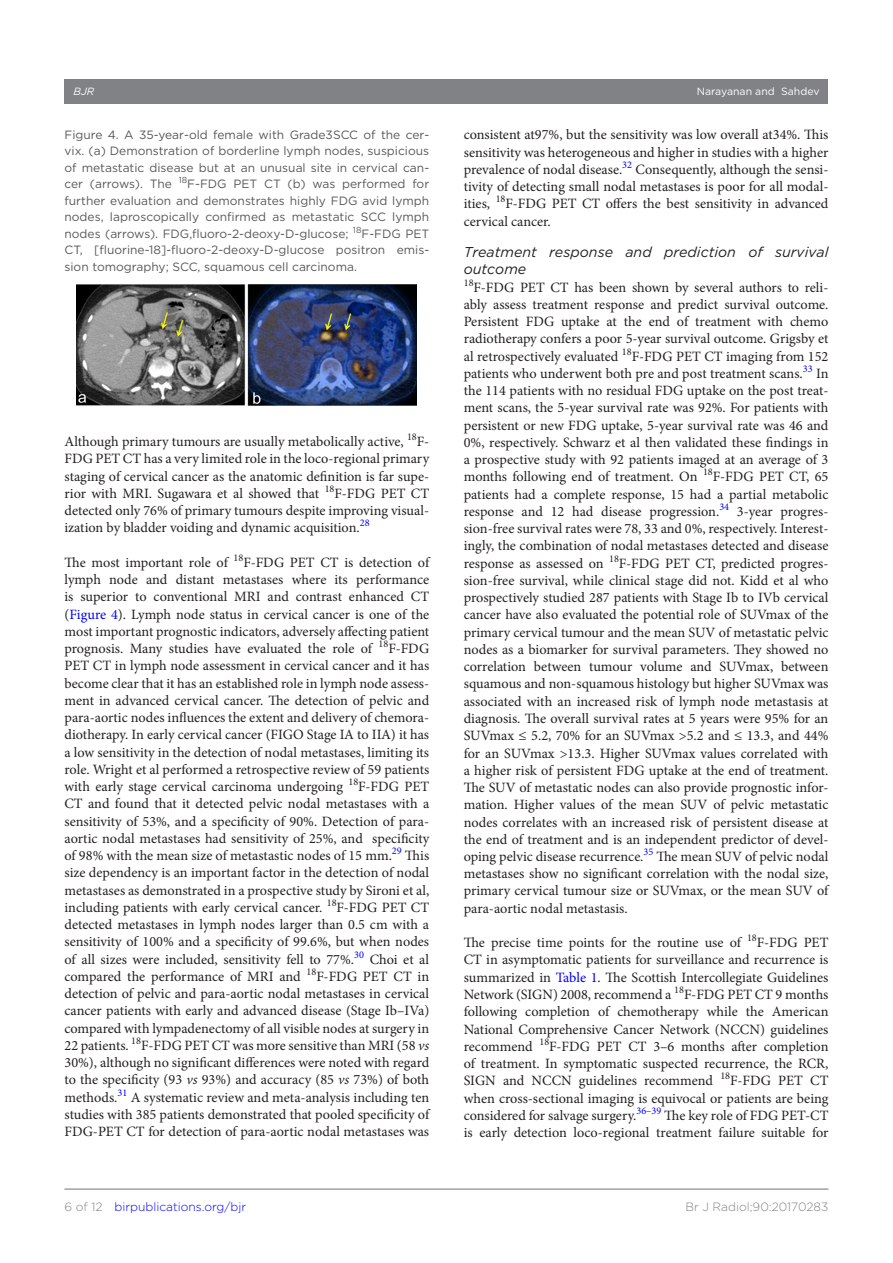
<style>
.page{position:relative;width:893px;height:1263px;background:#fff}
.page>*{position:absolute;margin:0;border:0;box-sizing:border-box;transform-origin:0 0}
.t1{font:14.25px/17.2px "Minion Pro";color:#231f20;text-align:justify}
.t2{font:italic 14.25px/17.2px "Gotham";color:#231f20}
.t3{font:12px/16.5px "Gotham";color:#57585a;text-align:justify}
.t4{font:300 12px "Gotham";color:#00f}
.t5{font:300 12px "Gotham";color:#808285}
.t6{font:10.5px "Gotham";color:#fff}
.t7{font:italic 10.5px "Gotham";color:#fff}
.s1{color:#00f}
.s2{font-style:italic}
.s3{color:#808285}
</style>
<div class="page">
<hr style="left:64px;top:1188px;width:764px;height:2px;background:#808285">
<div style="left:64px;top:79px;width:764px;height:24px;background:#808285"></div>
<img style="left:77px;top:285px;width:340px;height:120px">
<p class="t7" style="left:74px;top:85px;width:22px">BJR</p>
<p class="t6" style="left:697px;top:85px;width:124px">Narayanan and Sahdev</p>
<p class="t3" style="left:64px;top:126px;width:366px">Figure 4. A 35-year-old female with Grade3SCC of the cer&shy;vix. (a) Demonstration of borderline lymph nodes, suspicious of metastatic disease but at an unusual site in cervical can&shy;cer (arrows). The <sup>18</sup>F-FDG PET CT (b) was performed for further evaluation and demonstrates highly FDG avid lymph nodes, laproscopically confirmed as metastatic SCC lymph nodes (arrows). FDG,fluoro-2-deoxy-D-glucose; <sup>18</sup>F-FDG PET CT, [fluorine-18]-fluoro-2-deoxy-D-glucose positron emis&shy;sion tomography; SCC, squamous cell carcinoma.</p>
<p class="t1" style="left:464px;top:126px;width:366px">consistent at97%, but the sensitivity was low overall at34%. This sensitivity was heterogeneous and higher in studies with a higher prevalence of nodal disease.<sup>32</sup> Consequently, although the sensi&shy;tivity of detecting small nodal metastases is poor for all modal&shy;ities, <sup>18</sup>F-FDG PET CT offers the best sensitivity in advanced cervical cancer.</p>
<p class="t2" style="left:464px;top:243px;width:366px">Treatment response and prediction of survival outcome</p>
<p class="t1" style="left:464px;top:279px;width:366px"><sup>18</sup>F-FDG PET CT has been shown by several authors to reli&shy;ably assess treatment response and predict survival outcome.<br>Persistent FDG uptake at the end of treatment with chemo radiotherapy confers a poor 5-year survival outcome. Grigsby et al retrospectively evaluated <sup>18</sup>F-FDG PET CT imaging from 152 patients who underwent both pre and post treatment scans.<sup>33</sup> In the 114 patients with no residual FDG uptake on the post treat&shy;ment scans, the 5-year survival rate was 92%. For patients with persistent or new FDG uptake, 5-year survival rate was 46 and 0%, respectively. Schwarz et al then validated these findings in a prospective study with 92 patients imaged at an average of 3 months following end of treatment. On <sup>18</sup>F-FDG PET CT, 65 patients had a complete response, 15 had a partial metabolic response and 12 had disease progression.<sup>34</sup> 3-year progres&shy;sion-free survival rates were 78, 33 and 0%, respectively. Interest&shy;ingly, the combination of nodal metastases detected and disease response as assessed on <sup>18</sup>F-FDG PET CT, predicted progres&shy;sion-free survival, while clinical stage did not. Kidd et al who prospectively studied 287 patients with Stage Ib to IVb cervical cancer have also evaluated the potential role of SUVmax of the primary cervical tumour and the mean SUV of metastatic pelvic nodes as a biomarker for survival parameters. They showed no correlation between tumour volume and SUVmax, between squamous and non-squamous histology but higher SUVmax was associated with an increased risk of lymph node metastasis at diagnosis. The overall survival rates at 5 years were 95% for an SUVmax ≤ 5.2, 70% for an SUVmax &gt;5.2 and ≤ 13.3, and 44% for an SUVmax &gt;13.3. Higher SUVmax values correlated with a higher risk of persistent FDG uptake at the end of treatment.<br>The SUV of metastatic nodes can also provide prognostic infor&shy;mation. Higher values of the mean SUV of pelvic metastatic nodes correlates with an increased risk of persistent disease at the end of treatment and is an independent predictor of devel&shy;oping pelvic disease recurrence.<sup>35</sup> The mean SUV of pelvic nodal metastases show no significant correlation with the nodal size, primary cervical tumour size or SUVmax, or the mean SUV of para-aortic nodal metastasis.</p>
<p class="t1" style="left:464px;top:934px;width:366px">The precise time points for the routine use of <sup>18</sup>F-FDG PET CT in asymptomatic patients for surveillance and recurrence is summarized in <span class="s1">Table 1</span>. The Scottish Intercollegiate Guidelines Network (SIGN) 2008, recommend a <sup>18</sup>F-FDG PET CT 9 months following completion of chemotherapy while the American National Comprehensive Cancer Network (NCCN) guidelines recommend <sup>18</sup>F-FDG PET CT 3–6 months after completion of treatment. In symptomatic suspected recurrence, the RCR, SIGN and NCCN guidelines recommend <sup>18</sup>F-FDG PET CT when cross-sectional imaging is equivocal or patients are being considered for salvage surgery.<sup>36–39</sup> The key role of FDG PET-CT is early detection loco-regional treatment failure suitable for</p>
<p class="t1" style="left:64px;top:433px;width:366px">Although primary tumours are usually metabolically active, <sup>18</sup>F-FDG PET CT has a very limited role in the loco-regional primary staging of cervical cancer as the anatomic definition is far supe&shy;rior with MRI. Sugawara et al showed that <sup>18</sup>F-FDG PET CT detected only 76% of primary tumours despite improving visual&shy;ization by bladder voiding and dynamic acquisition.<sup>28</sup></p>
<p class="t1" style="left:64px;top:554px;width:366px">The most important role of <sup>18</sup>F-FDG PET CT is detection of lymph node and distant metastases where its performance is superior to conventional MRI and contrast enhanced CT (<span class="s1">Figure 4</span>). Lymph node status in cervical cancer is one of the most important prognostic indicators, adversely affecting patient prognosis. Many studies have evaluated the role of <sup>18</sup>F-FDG PET CT in lymph node assessment in cervical cancer and it has become clear that it has an established role in lymph node assess&shy;ment in advanced cervical cancer. The detection of pelvic and para-aortic nodes influences the extent and delivery of chemora&shy;diotherapy. In early cervical cancer (FIGO Stage IA to IIA) it has a low sensitivity in the detection of nodal metastases, limiting its role. Wright et al performed a retrospective review of 59 patients with early stage cervical carcinoma undergoing <sup>18</sup>F-FDG PET CT and found that it detected pelvic nodal metastases with a sensitivity of 53%, and a specificity of 90%. Detection of para&shy;aortic nodal metastases had sensitivity of 25%, and specificity of 98% with the mean size of metastastic nodes of 15 mm.<sup>29</sup> This size dependency is an important factor in the detection of nodal metastases as demonstrated in a prospective study by Sironi et al, including patients with early cervical cancer. <sup>18</sup>F-FDG PET CT detected metastases in lymph nodes larger than 0.5 cm with a sensitivity of 100% and a specificity of 99.6%, but when nodes of all sizes were included, sensitivity fell to 77%.<sup>30</sup> Choi et al compared the performance of MRI and <sup>18</sup>F-FDG PET CT in detection of pelvic and para-aortic nodal metastases in cervical cancer patients with early and advanced disease (Stage Ib–IVa) compared with lympadenectomy of all visible nodes at surgery in 22 patients. <sup>18</sup>F-FDG PET CT was more sensitive than MRI (58 <span class="s2">vs </span>30%), although no significant differences were noted with regard to the specificity (93 <span class="s2">vs</span> 93%) and accuracy (85 <span class="s2">vs</span> 73%) of both methods.<sup>31</sup> A systematic review and meta-analysis including ten studies with 385 patients demonstrated that pooled specificity of FDG-PET CT for detection of para-aortic nodal metastases was</p>
<p class="t4" style="left:64px;top:1199px;width:183px"><span class="s3">6 of 12</span> birpublications.org/bjr</p>
<p class="t5" style="left:685px;top:1199px;width:145px">Br J Radiol;90:20170283</p>
</div>
